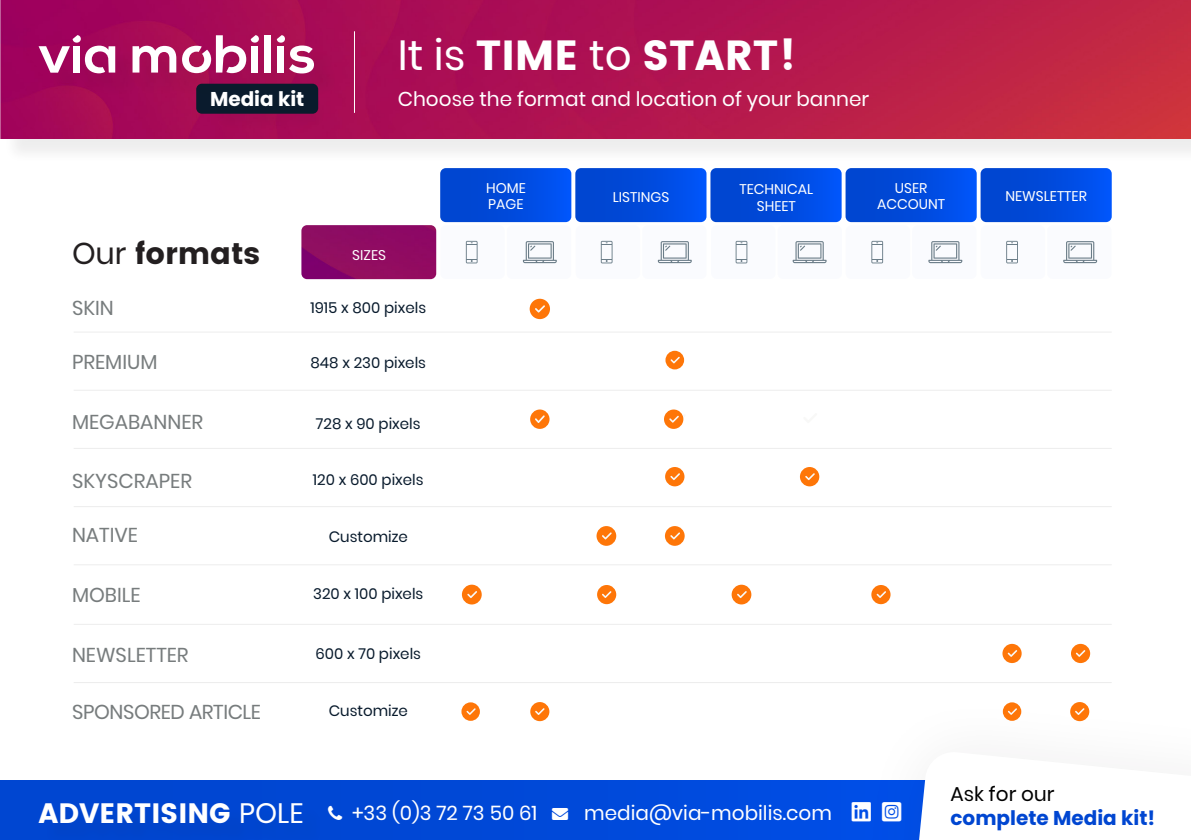
<style>
.page{position:relative;width:1191px;height:840px;background:#fff}
.page>*{position:absolute;margin:0;border:0;box-sizing:border-box;transform-origin:0 0}
.t1{font:42px "Poppins";color:#fff}
.t2{font:30px "Poppins";color:#231f20}
.t3{font:28px "Poppins";color:#fff}
.t4{font:20px "Poppins";color:#fff}
.t5{font:20px "Poppins";color:#777c7d}
.t6{font:700 20px "Poppins";color:#0046d1}
.t7{font:20px "Poppins";letter-spacing:-.02em;color:#777c7d}
.t8{font:20px "Poppins";color:#000}
.t9{font:700 20px "Poppins";color:#fff}
.t10{font:15px "Poppins";color:#081a2c}
.t11{font:14px "Poppins";color:#fff}
.s1{font-style:inherit}
</style>
<div class="page">
<div style="left:4px;top:3px;width:1187px;height:160px;background:#231f20;opacity:.08"></div>
<img style="left:0;top:0;width:1191px;height:138px">
<div style="left:0;top:779px;width:1191px;height:60px;background:#0048d7"></div>
<div style="left:838px;top:690px;width:353px;height:149px;background:#231f20;opacity:.08"></div>
<svg style="left:440px;top:168px;width:671px;height:54px;background:#0750df"></svg>
<div style="left:529px;top:298px;width:21px;height:21px;background:#fe7608;border-radius:50%"></div>
<svg style="left:535px;top:305px;width:10px;height:7px"></svg>
<div style="left:665px;top:466px;width:19px;height:20px;background:#fe7608;border-radius:50%"></div>
<svg style="left:670px;top:473px;width:10px;height:7px"></svg>
<div style="left:665px;top:525px;width:19px;height:20px;background:#fe7608;border-radius:50%"></div>
<svg style="left:670px;top:532px;width:10px;height:7px"></svg>
<svg style="left:596px;top:525px;width:20px;height:20px"></svg>
<svg style="left:602px;top:532px;width:9px;height:7px"></svg>
<svg style="left:597px;top:584px;width:19px;height:20px"></svg>
<svg style="left:602px;top:590px;width:9px;height:7px"></svg>
<div style="left:871px;top:584px;width:19px;height:20px;background:#fe7608;border-radius:50%"></div>
<svg style="left:876px;top:591px;width:10px;height:6px"></svg>
<div style="left:462px;top:584px;width:20px;height:20px;background:#fe7608;border-radius:50%"></div>
<svg style="left:467px;top:591px;width:10px;height:6px"></svg>
<div style="left:731px;top:584px;width:20px;height:20px;background:#fe7608;border-radius:50%"></div>
<svg style="left:737px;top:591px;width:10px;height:6px"></svg>
<div style="left:800px;top:466px;width:19px;height:20px;background:#fe7608;border-radius:50%"></div>
<svg style="left:805px;top:473px;width:10px;height:7px"></svg>
<div style="left:664px;top:409px;width:19px;height:19px;background:#fe7608;border-radius:50%"></div>
<svg style="left:669px;top:414px;width:15px;height:10px"></svg>
<div style="left:440px;top:225px;width:65px;height:54px;background:#fafbfe;border-radius:6px"></div>
<div style="left:575px;top:225px;width:65px;height:54px;background:#fafbfe;border-radius:6px"></div>
<div style="left:711px;top:225px;width:64px;height:54px;background:#fafbfe;border-radius:6px"></div>
<div style="left:845px;top:225px;width:65px;height:54px;background:#fafbfe;border-radius:6px"></div>
<div style="left:980px;top:225px;width:65px;height:54px;background:#fafbfe;border-radius:6px"></div>
<div style="left:506px;top:225px;width:65px;height:54px;background:#fafbfe;border-radius:6px"></div>
<div style="left:642px;top:225px;width:64px;height:54px;background:#fafbfe;border-radius:6px"></div>
<div style="left:777px;top:225px;width:65px;height:54px;background:#fafbfe;border-radius:6px"></div>
<div style="left:912px;top:225px;width:64px;height:54px;background:#fafbfe;border-radius:6px"></div>
<div style="left:1047px;top:225px;width:64px;height:54px;background:#fafbfe;border-radius:6px"></div>
<svg style="left:523px;top:241px;width:34px;height:22px"></svg>
<svg style="left:466px;top:241px;width:11px;height:22px"></svg>
<svg style="left:658px;top:241px;width:33px;height:22px"></svg>
<svg style="left:601px;top:241px;width:11px;height:22px"></svg>
<svg style="left:792px;top:241px;width:34px;height:22px"></svg>
<svg style="left:735px;top:241px;width:12px;height:22px"></svg>
<svg style="left:928px;top:241px;width:34px;height:22px"></svg>
<svg style="left:871px;top:241px;width:12px;height:22px"></svg>
<svg style="left:1063px;top:241px;width:34px;height:22px"></svg>
<svg style="left:1006px;top:241px;width:12px;height:22px"></svg>
<div style="left:665px;top:350px;width:19px;height:19px;background:#fe7608;border-radius:50%"></div>
<svg style="left:670px;top:356px;width:10px;height:7px"></svg>
<div style="left:1071px;top:643px;width:19px;height:19px;background:#fe7608;border-radius:50%"></div>
<svg style="left:1075px;top:650px;width:10px;height:6px"></svg>
<svg style="left:1070px;top:701px;width:19px;height:19px"></svg>
<svg style="left:1075px;top:707px;width:9px;height:7px"></svg>
<div style="left:1002px;top:643px;width:19px;height:19px;background:#fe7608;border-radius:50%"></div>
<svg style="left:1007px;top:650px;width:10px;height:6px"></svg>
<div style="left:1002px;top:702px;width:19px;height:18px;background:#fe7608;border-radius:50%"></div>
<svg style="left:1008px;top:708px;width:9px;height:6px"></svg>
<svg style="left:530px;top:701px;width:19px;height:19px"></svg>
<svg style="left:535px;top:707px;width:9px;height:7px"></svg>
<div style="left:461px;top:702px;width:19px;height:18px;background:#fe7608;border-radius:50%"></div>
<svg style="left:466px;top:708px;width:9px;height:6px"></svg>
<div style="left:530px;top:409px;width:19px;height:19px;background:#fe7608;border-radius:50%"></div>
<svg style="left:535px;top:415px;width:10px;height:8px"></svg>
<img style="left:301px;top:225px;width:135px;height:54px">
<div style="left:196px;top:84px;width:122px;height:30px;background:#0a1b2d;border-radius:6px"></div>
<div style="left:43px;top:39px;width:295px;height:59px;background:#231f20;opacity:.08"></div>
<svg style="left:39px;top:35px;width:76px;height:38px"></svg>
<svg style="left:132px;top:46px;width:44px;height:26px"></svg>
<svg style="left:182px;top:35px;width:77px;height:38px"></svg>
<div style="left:251px;top:46px;width:7px;height:26px;background:#fff"></div>
<div style="left:264px;top:35px;width:7px;height:37px;background:#fff"></div>
<svg style="left:277px;top:35px;width:37px;height:38px"></svg>
<div style="left:214px;top:94px;width:114px;height:37px;background:#231f20;opacity:.08"></div>
<hr style="left:354px;top:31px;width:1px;height:82px;background:#fff">
<div style="left:43px;top:806px;width:283px;height:33px;background:#0045ce"></div>
<hr style="left:74px;top:331px;width:1037px;height:1px;background:#ededed">
<hr style="left:74px;top:389px;width:1037px;height:1px;background:#ededed">
<hr style="left:74px;top:447px;width:1037px;height:1px;background:#ededed">
<hr style="left:74px;top:506px;width:1037px;height:1px;background:#ededed">
<hr style="left:74px;top:564px;width:1037px;height:1px;background:#ededed">
<hr style="left:74px;top:623px;width:1037px;height:1px;background:#ededed">
<hr style="left:74px;top:681px;width:1037px;height:1px;background:#ededed">
<svg style="left:852px;top:801px;width:19px;height:20px"></svg>
<svg style="left:882px;top:750px;width:309px;height:89px"></svg>
<p class="t9" style="left:210px;top:88px;width:96px">Media kit</p>
<p class="t1" style="left:398px;top:30px;width:400px"><span class="s1">It is</span> TIME <span class="s1">to</span> START!</p>
<p class="t4" style="left:398px;top:87px;width:473px">Choose the format and location of your banner</p>
<p class="t2" style="left:72px;top:236px;width:190px"><span class="s1">Our</span> formats</p>
<p class="t11" style="left:352px;top:246px;width:35px">SIZES</p>
<p class="t5" style="left:72px;top:296px;width:43px">SKIN</p>
<p class="t10" style="left:310px;top:298px;width:117px">1915 x 800 pixels</p>
<p class="t10" style="left:310px;top:353px;width:117px">848 x 230 pixels</p>
<p class="t5" style="left:72px;top:350px;width:87px">PREMIUM</p>
<p class="t5" style="left:72px;top:410px;width:133px">MEGABANNER</p>
<p class="t10" style="left:316px;top:414px;width:106px">728 x 90 pixels</p>
<p class="t5" style="left:72px;top:469px;width:121px">SKYSCRAPER</p>
<p class="t10" style="left:313px;top:470px;width:112px">120 x 600 pixels</p>
<p class="t5" style="left:72px;top:523px;width:67px">NATIVE</p>
<p class="t10" style="left:329px;top:528px;width:81px">Customize</p>
<p class="t5" style="left:72px;top:582px;width:70px">MOBILE</p>
<p class="t10" style="left:313px;top:584px;width:112px">320 x 100 pixels</p>
<p class="t5" style="left:72px;top:642px;width:118px">NEWSLETTER</p>
<p class="t10" style="left:315px;top:645px;width:107px">600 x 70 pixels</p>
<p class="t7" style="left:72px;top:699px;width:190px">SPONSORED ARTICLE</p>
<p class="t10" style="left:329px;top:701px;width:81px">Customize</p>
<p class="t11" style="left:486px;top:179px;width:41px">HOME</p>
<p class="t11" style="left:488px;top:196px;width:37px">PAGE</p>
<p class="t11" style="left:613px;top:189px;width:58px">LISTINGS</p>
<p class="t11" style="left:739px;top:181px;width:75px">TECHNICAL</p>
<p class="t11" style="left:756px;top:198px;width:41px">SHEET</p>
<p class="t3" style="left:39px;top:796px;width:266px">ADVERTISING <span class="s1">POLE</span></p>
<p class="t4" style="left:352px;top:801px;width:481px">+33 (0)3 72 73 50 61 → media@via-mobilis.com</p>
<p class="t11" style="left:895px;top:179px;width:34px">USER</p>
<p class="t11" style="left:877px;top:196px;width:69px">ACCOUNT</p>
<p class="t11" style="left:1005px;top:188px;width:83px">NEWSLETTER</p>
<p class="t8" style="left:950px;top:782px;width:105px">Ask for our</p>
<p class="t6" style="left:950px;top:806px;width:206px">complete Media kit!</p>
</div>
